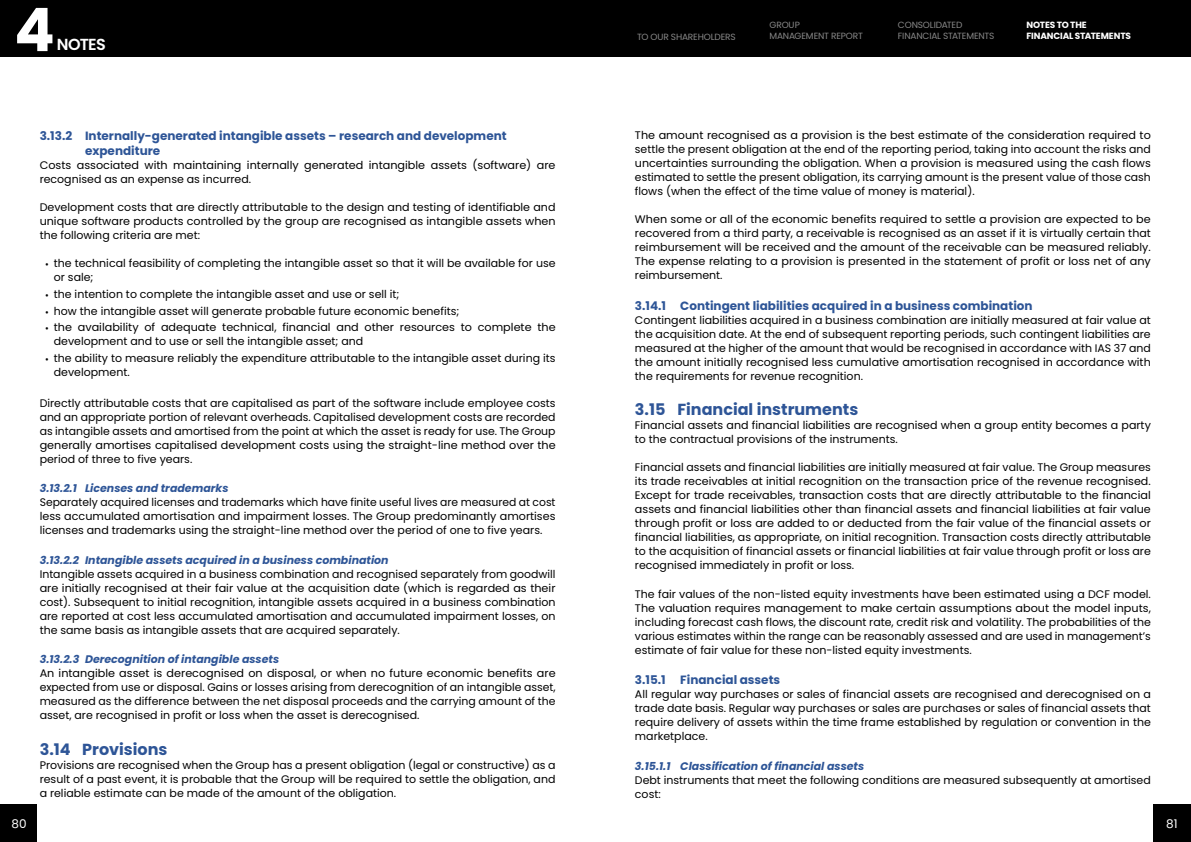
<style>
.page{position:relative;width:1191px;height:842px;background:#fff}
.page>*{position:absolute;margin:0;border:0;box-sizing:border-box;transform-origin:0 0}
.t1{font:700 60px "Poppins";color:#fff}
.t2{font:700 16px "Poppins";color:#2e5597}
.t3{font:600 16px "Poppins";letter-spacing:-.04em;color:#fff}
.t4{font:700 12px/14.4px "Poppins";color:#2e5597}
.t5{font:12px "Poppins";color:#fff}
.t6{font:11px/14px "Poppins";color:#000;text-align:justify}
.t7{font:italic 700 11px "Poppins";color:#2e5597}
.t8{font:9px/11px "Poppins";letter-spacing:-.025em;color:#878787}
.t9{font:700 9px "Poppins";letter-spacing:-.02em;color:#fff}
.s1{font-family:"Source Sans Pro";font-size:10px}
</style>
<div class="page">
<div style="left:0;top:804px;width:37px;height:38px;background:#000"></div>
<div style="left:595px;top:0;width:596px;height:57px;background:#000"></div>
<div style="left:0;top:0;width:595px;height:57px;background:#000"></div>
<div style="left:1153px;top:804px;width:38px;height:38px;background:#000"></div>
<h1 class="t1" style="left:14px;top:7px;width:42px">4</h1>
<h2 class="t3" style="left:57px;top:38px;width:51px">NOTES</h2>
<p class="t8" style="left:637px;top:33px;width:100px">TO OUR SHAREHOLDERS</p>
<p class="t8" style="left:770px;top:20px;width:95px">GROUP<br>MANAGEMENT REPORT</p>
<p class="t8" style="left:898px;top:20px;width:98px">CONSOLIDATED<br>FINANCIAL STATEMENTS</p>
<p class="t9" style="left:1026px;top:21px;width:62px">NOTES TO THE</p>
<p class="t9" style="left:1026px;top:32px;width:106px">FINANCIAL STATEMENTS</p>
<p class="t4" style="left:85px;top:130px;width:423px;text-indent:-45px">3.13.2 Internally-generated intangible assets – research and development expenditure</p>
<p class="t6" style="left:40px;top:159px;width:517px">Costs associated with maintaining internally generated intangible assets (software) are recognised as an expense as incurred.</p>
<p class="t6" style="left:40px;top:201px;width:517px">Development costs that are directly attributable to the design and testing of identifiable and unique software products controlled by the group are recognised as intangible assets when the following criteria are met:</p>
<p class="t6" style="left:54px;top:257px;width:503px;text-indent:-9px"><span class="s1">•</span> the technical feasibility of completing the intangible asset so that it will be available for use or sale;</p>
<p class="t6" style="left:45px;top:288px;width:356px"><span class="s1">•</span> the intention to complete the intangible asset and use or sell it;</p>
<p class="t6" style="left:45px;top:305px;width:416px"><span class="s1">•</span> how the intangible asset will generate probable future economic benefits;</p>
<p class="t6" style="left:54px;top:322px;width:503px;text-indent:-9px"><span class="s1">•</span> the availability of adequate technical, financial and other resources to complete the development and to use or sell the intangible asset; and</p>
<p class="t6" style="left:54px;top:353px;width:503px;text-indent:-9px"><span class="s1">•</span> the ability to measure reliably the expenditure attributable to the intangible asset during its development.</p>
<p class="t6" style="left:40px;top:397px;width:517px">Directly attributable costs that are capitalised as part of the software include employee costs and an appropriate portion of relevant overheads. Capitalised development costs are recorded as intangible assets and amortised from the point at which the asset is ready for use. The Group generally amortises capitalised development costs using the straight-line method over the period of three to five years.</p>
<p class="t7" style="left:40px;top:484px;width:190px">3.13.2.1 Licenses and trademarks</p>
<p class="t6" style="left:40px;top:497px;width:517px">Separately acquired licenses and trademarks which have finite useful lives are measured at cost less accumulated amortisation and impairment losses. The Group predominantly amortises licenses and trademarks using the straight-line method over the period of one to five years.</p>
<p class="t7" style="left:40px;top:556px;width:351px">3.13.2.2 Intangible assets acquired in a business combination</p>
<p class="t6" style="left:40px;top:568px;width:517px">Intangible assets acquired in a business combination and recognised separately from goodwill are initially recognised at their fair value at the acquisition date (which is regarded as their cost). Subsequent to initial recognition, intangible assets acquired in a business combination are reported at cost less accumulated amortisation and accumulated impairment losses, on the same basis as intangible assets that are acquired separately.</p>
<p class="t7" style="left:40px;top:655px;width:241px">3.13.2.3 Derecognition of intangible assets</p>
<p class="t6" style="left:40px;top:668px;width:517px">An intangible asset is derecognised on disposal, or when no future economic benefits are expected from use or disposal. Gains or losses arising from derecognition of an intangible asset, measured as the difference between the net disposal proceeds and the carrying amount of the asset, are recognised in profit or loss when the asset is derecognised.</p>
<h2 class="t2" style="left:40px;top:743px;width:129px">3.14 Provisions</h2>
<p class="t6" style="left:40px;top:759px;width:517px">Provisions are recognised when the Group has a present obligation (legal or constructive) as a result of a past event, it is probable that the Group will be required to settle the obligation, and a reliable estimate can be made of the amount of the obligation.</p>
<p class="t6" style="left:635px;top:129px;width:517px">The amount recognised as a provision is the best estimate of the consideration required to settle the present obligation at the end of the reporting period, taking into account the risks and uncertainties surrounding the obligation. When a provision is measured using the cash flows estimated to settle the present obligation, its carrying amount is the present value of those cash flows (when the effect of the time value of money is material).</p>
<p class="t6" style="left:635px;top:214px;width:517px">When some or all of the economic benefits required to settle a provision are expected to be recovered from a third party, a receivable is recognised as an asset if it is virtually certain that reimbursement will be received and the amount of the receivable can be measured reliably.<br>The expense relating to a provision is presented in the statement of profit or loss net of any reimbursement.</p>
<p class="t4" style="left:635px;top:300px;width:399px">3.14.1 Contingent liabilities acquired in a business combination</p>
<p class="t6" style="left:635px;top:314px;width:517px">Contingent liabilities acquired in a business combination are initially measured at fair value at the acquisition date. At the end of subsequent reporting periods, such contingent liabilities are measured at the higher of the amount that would be recognised in accordance with IAS 37 and the amount initially recognised less cumulative amortisation recognised in accordance with the requirements for revenue recognition.</p>
<h2 class="t2" style="left:635px;top:403px;width:225px">3.15 Financial instruments</h2>
<p class="t6" style="left:635px;top:420px;width:517px">Financial assets and financial liabilities are recognised when a group entity becomes a party to the contractual provisions of the instruments.</p>
<p class="t6" style="left:635px;top:462px;width:517px">Financial assets and financial liabilities are initially measured at fair value. The Group measures its trade receivables at initial recognition on the transaction price of the revenue recognised.<br>Except for trade receivables, transaction costs that are directly attributable to the financial assets and financial liabilities other than financial assets and financial liabilities at fair value through profit or loss are added to or deducted from the fair value of the financial assets or financial liabilities, as appropriate, on initial recognition. Transaction costs directly attributable to the acquisition of financial assets or financial liabilities at fair value through profit or loss are recognised immediately in profit or loss.</p>
<p class="t6" style="left:635px;top:588px;width:517px">The fair values of the non-listed equity investments have been estimated using a DCF model.<br>The valuation requires management to make certain assumptions about the model inputs, including forecast cash flows, the discount rate, credit risk and volatility. The probabilities of the various estimates within the range can be reasonably assessed and are used in management’s estimate of fair value for these non-listed equity investments.</p>
<p class="t4" style="left:635px;top:674px;width:147px">3.15.1 Financial assets</p>
<p class="t6" style="left:635px;top:689px;width:517px">All regular way purchases or sales of financial assets are recognised and derecognised on a trade date basis. Regular way purchases or sales are purchases or sales of financial assets that require delivery of assets within the time frame established by regulation or convention in the marketplace.</p>
<p class="t7" style="left:635px;top:761px;width:231px">3.15.1.1 Classification of financial assets</p>
<p class="t6" style="left:635px;top:774px;width:517px">Debt instruments that meet the following conditions are measured subsequently at amortised cost:</p>
<p class="t5" style="left:12px;top:819px;width:17px">80</p>
<p class="t5" style="left:1166px;top:819px;width:13px">81</p>
</div>
